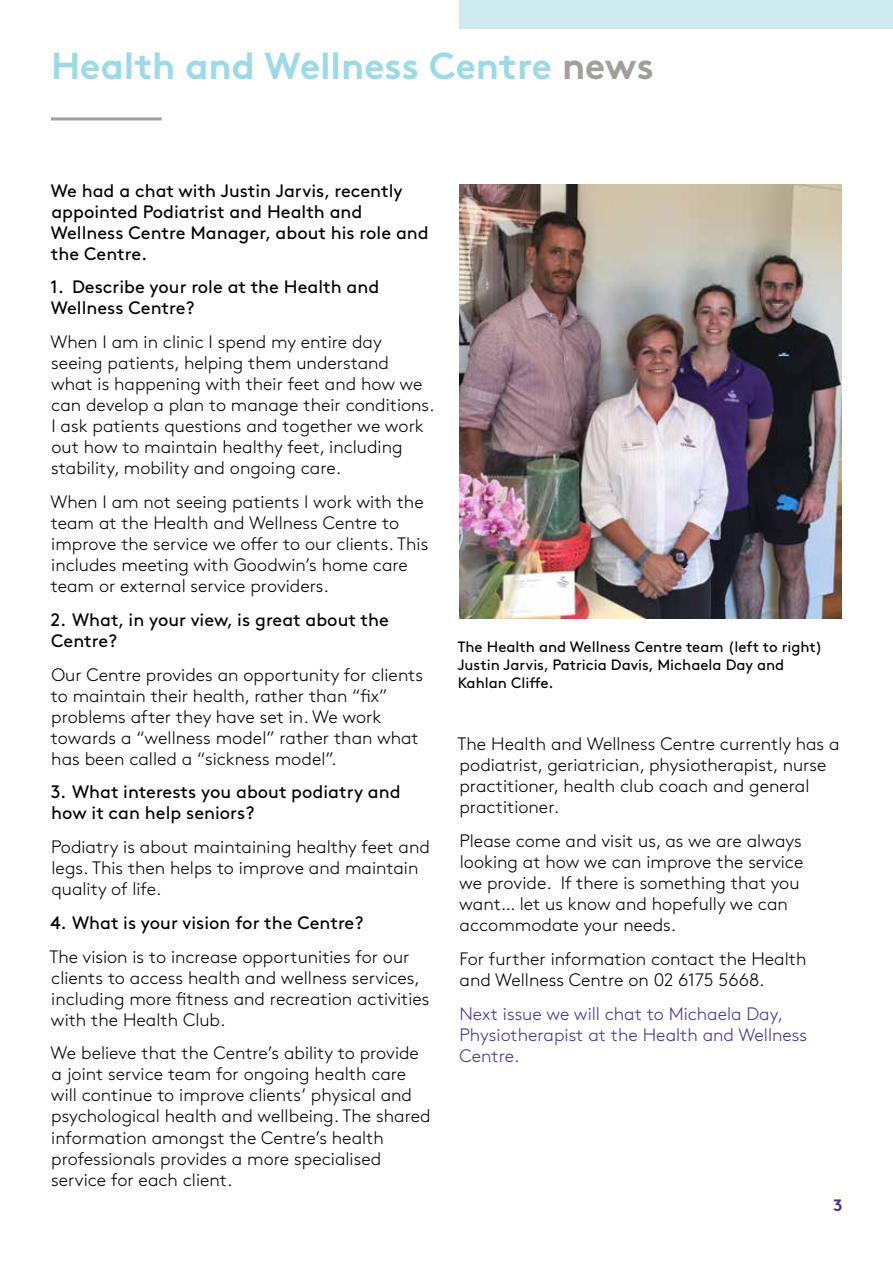
<style>
.page{position:relative;width:893px;height:1263px;background:#fff}
.page>*{position:absolute;margin:0;border:0;box-sizing:border-box;transform-origin:0 0}
.t1{font:700 37.5px "Brown Std";color:#9ddae7}
.t2{font:300 18px/21px "Brown Std";color:#000}
.t3{font:18px/21px "Brown Std";color:#000}
.t4{font:300 18px/21px "Brown Std";color:#473192}
.t5{font:700 16.5px "Brown Std";color:#473192}
.t6{font:15px/18px "Brown Std";color:#000}
.s1{color:#a49e99}
</style>
<div class="page">
<div style="left:459px;top:0;width:434px;height:29px;background:#ceebf1"></div>
<hr style="left:51px;top:117px;width:111px;height:3px;background:#a49e99">
<img style="left:459px;top:185px;width:383px;height:434px">
<h1 class="t1" style="left:51px;top:43px;width:604px">Health and Wellness Centre <span class="s1">news</span></h1>
<p class="t3" style="left:51px;top:180px;width:380px">We had a chat with Justin Jarvis, recently appointed Podiatrist and Health and Wellness Centre Manager, about his role and the Centre.</p>
<p class="t3" style="left:50px;top:277px;width:330px">1. Describe your role at the Health and<br>Wellness Centre?</p>
<p class="t2" style="left:51px;top:332px;width:386px">When I am in clinic I spend my entire day seeing patients, helping them understand<br>what is happening with their feet and how we can develop a plan to manage their conditions.<br>I ask patients questions and together we work out how to maintain healthy feet, including stability, mobility and ongoing care.</p>
<p class="t2" style="left:51px;top:492px;width:379px">When I am not seeing patients I work with the team at the Health and Wellness Centre to improve the service we offer to our clients. This includes meeting with Goodwin’s home care team or external service providers.</p>
<p class="t3" style="left:51px;top:609px;width:339px">2. What, in your view, is great about the<br>Centre?</p>
<p class="t2" style="left:51px;top:664px;width:374px">Our Centre provides an opportunity for clients to maintain their health, rather than “fix” problems after they have set in. We work towards a “wellness model” rather than what has been called a “sickness model”.</p>
<p class="t3" style="left:51px;top:782px;width:352px">3. What interests you about podiatry and how it can help seniors?</p>
<p class="t2" style="left:51px;top:837px;width:380px">Podiatry is about maintaining healthy feet and legs. This then helps to improve and maintain quality of life.</p>
<p class="t3" style="left:50px;top:912px;width:314px">4. What is your vision for the Centre?</p>
<p class="t2" style="left:49px;top:946px;width:382px">The vision is to increase opportunities for our clients to access health and wellness services, including more fitness and recreation activities with the Health Club.</p>
<p class="t2" style="left:51px;top:1043px;width:382px">We believe that the Centre’s ability to provide a joint service team for ongoing health care will continue to improve clients’ physical and psychological health and wellbeing. The shared information amongst the Centre’s health professionals provides a more specialised service for each client.</p>
<p class="t6" style="left:458px;top:638px;width:366px">The Health and Wellness Centre team (left to right)<br>Justin Jarvis, Patricia Davis, Michaela Day and<br>Kahlan Cliffe.</p>
<p class="t2" style="left:458px;top:734px;width:384px">The Health and Wellness Centre currently has a podiatrist, geriatrician, physiotherapist, nurse practitioner, health club coach and general practitioner.</p>
<p class="t2" style="left:459px;top:831px;width:346px">Please come and visit us, as we are always looking at how we can improve the service we provide. If there is something that you want… let us know and hopefully we can accommodate your needs.</p>
<p class="t2" style="left:459px;top:948px;width:348px">For further information contact the Health and Wellness Centre on 02 6175 5668.</p>
<p class="t4" style="left:459px;top:1003px;width:349px">Next issue we will chat to Michaela Day,<br>Physiotherapist at the Health and Wellness<br>Centre.</p>
<p class="t5" style="left:833px;top:1195px;width:11px">3</p>
</div>
